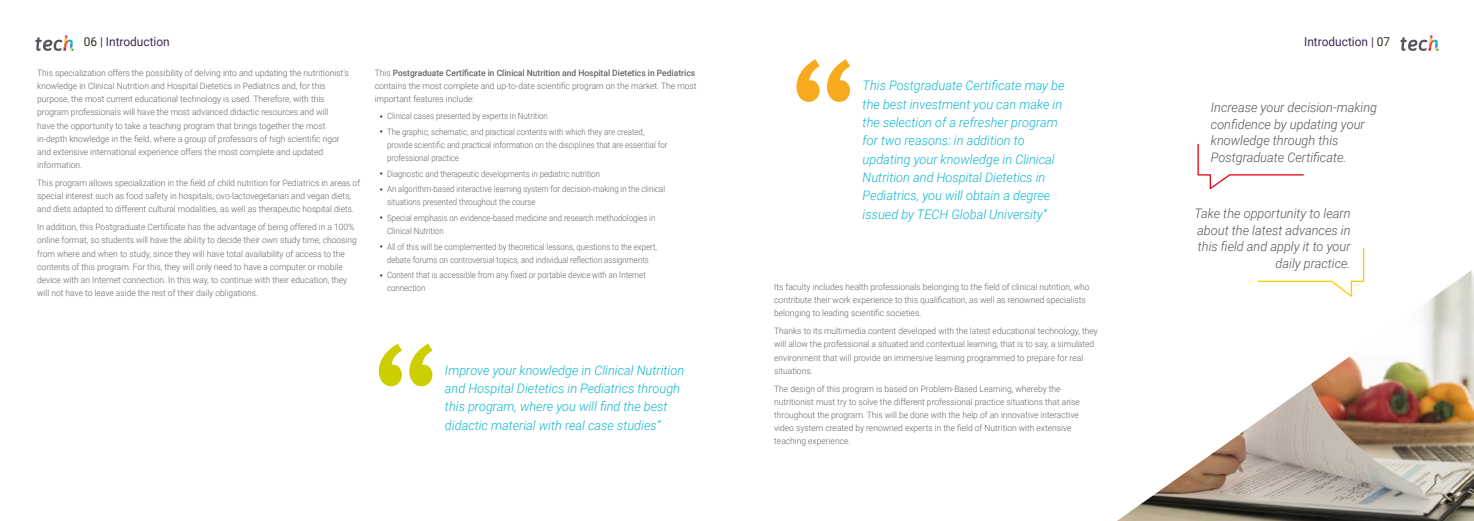
<style>
.page{position:relative;width:1474px;height:521px;background:#fff}
.page>*{position:absolute;margin:0;border:0;box-sizing:border-box;transform-origin:0 0}
.t1{font:italic 300 13.12px/18.4px "Roboto";color:#0fb6cf}
.t2{font:italic 300 13.12px/16.6px "Roboto";color:#52555b;text-align:right}
.t3{font:12.25px "Roboto";color:#3d2b56}
.t4{font:300 8.75px/13.1px "Roboto";color:#61646a}
.t5{font:300 8.75px/15.6px "Roboto";color:#61646a;scale:.9 1}
.s1{color:#312e20}
.s2{font-weight:500}
</style>
<div class="page">
<svg style="left:379px;top:344px;width:53px;height:42px"></svg>
<svg style="left:796px;top:59px;width:54px;height:43px"></svg>
<svg style="left:1362px;top:248px;width:2px;height:20px"></svg>
<svg style="left:1197px;top:144px;width:107px;height:46px"></svg>
<img style="left:1117px;top:268px;width:356px;height:253px">
<svg style="left:35px;top:35px;width:39px;height:16px"></svg>
<svg style="left:1400px;top:35px;width:38px;height:16px"></svg>
<h2 class="t3" style="left:84px;top:33px;width:88px"><span class="s1">06</span> | Introduction</h2>
<h2 class="t3" style="left:1304px;top:33px;width:88px">Introduction | <span class="s1">07</span></h2>
<p class="t4" style="left:37px;top:66px;width:313px">This specialization offers the possibility of delving into and updating the nutritionist's knowledge in Clinical Nutrition and Hospital Dietetics in Pediatrics and, for this purpose, the most current educational technology is used. Therefore, with this program professionals will have the most advanced didactic resources and will<br>have the opportunity to take a teaching program that brings together the most in-depth knowledge in the field, where a group of professors of high scientific rigor and extensive international experience offers the most complete and updated information.</p>
<p class="t4" style="left:37px;top:176px;width:324px">This program allows specialization in the field of child nutrition for Pediatrics in areas of special interest such as food safety in hospitals, ovo-lactovegetarian and vegan diets, and diets adapted to different cultural modalities, as well as therapeutic hospital diets.</p>
<p class="t4" style="left:37px;top:220px;width:321px">In addition, this Postgraduate Certificate has the advantage of being offered in a 100% online format, so students will have the ability to decide their own study time, choosing from where and when to study, since they will have total availability of access to the contents of this program. For this, they will only need to have a computer or mobile device with an Internet connection. In this way, to continue with their education, they will not have to leave aside the rest of their daily obligations.</p>
<p class="t4" style="left:375px;top:66px;width:323px">This <span class="s2">Postgraduate Certificate in Clinical Nutrition and Hospital Dietetics in Pediatrics </span>contains the most complete and up-to-date scientific program on the market. The most important features include:</p>
<p class="t5" style="left:387px;top:108px;width:287px">Clinical cases presented by experts in Nutrition<br>The graphic, schematic, and practical contents with which they are created,</p>
<p class="t5" style="left:387px;top:138px;width:313px;line-height:13.1px">provide scientific and practical information on the disciplines that are essential for professional practice</p>
<p class="t5" style="left:387px;top:165px;width:310px">Diagnostic and therapeutic developments in pediatric nutrition<br>An algorithm-based interactive learning system for decision-making in the clinical</p>
<p class="t5" style="left:387px;top:194px;width:299px">situations presented throughout the course<br>Special emphasis on evidence-based medicine and research methodologies in</p>
<p class="t5" style="left:387px;top:223px;width:301px">Clinical Nutrition<br>All of this will be complemented by theoretical lessons, questions to the expert,</p>
<p class="t5" style="left:387px;top:251px;width:292px">debate forums on controversial topics, and individual reflection assignments<br>Content that is accessible from any fixed or portable device with an Internet</p>
<p class="t5" style="left:387px;top:280px;width:44px">connection</p>
<p class="t1" style="left:862px;top:76px;width:203px">This Postgraduate Certificate may be the best investment you can make in the selection of a refresher program for two reasons: in addition to updating your knowledge in Clinical Nutrition and Hospital Dietetics in Pediatrics, you will obtain a degree issued by TECH Global University”</p>
<h1 class="t2" style="left:1210px;top:98px;width:168px;text-align:left">Increase your decision-making confidence by updating your knowledge through this<br>Postgraduate Certificate.</h1>
<h1 class="t2" style="left:1194px;top:205px;width:158px">Take the opportunity to learn about the latest advances in this field and apply it to your daily practice.</h1>
<p class="t4" style="left:774px;top:280px;width:317px">Its faculty includes health professionals belonging to the field of clinical nutrition, who contribute their work experience to this qualification, as well as renowned specialists belonging to leading scientific societies.</p>
<p class="t4" style="left:774px;top:324px;width:325px">Thanks to its multimedia content developed with the latest educational technology, they will allow the professional a situated and contextual learning, that is to say, a simulated environment that will provide an immersive learning programmed to prepare for real situations.</p>
<p class="t4" style="left:774px;top:382px;width:307px">The design of this program is based on Problem-Based Learning, whereby the nutritionist must try to solve the different professional practice situations that arise throughout the program. This will be done with the help of an innovative interactive video system created by renowned experts in the field of Nutrition with extensive teaching experience.</p>
<h1 class="t1" style="left:445px;top:360px;width:241px">Improve your knowledge in Clinical Nutrition and Hospital Dietetics in Pediatrics through this program, where you will find the best didactic material with real case studies”</h1>
</div>
